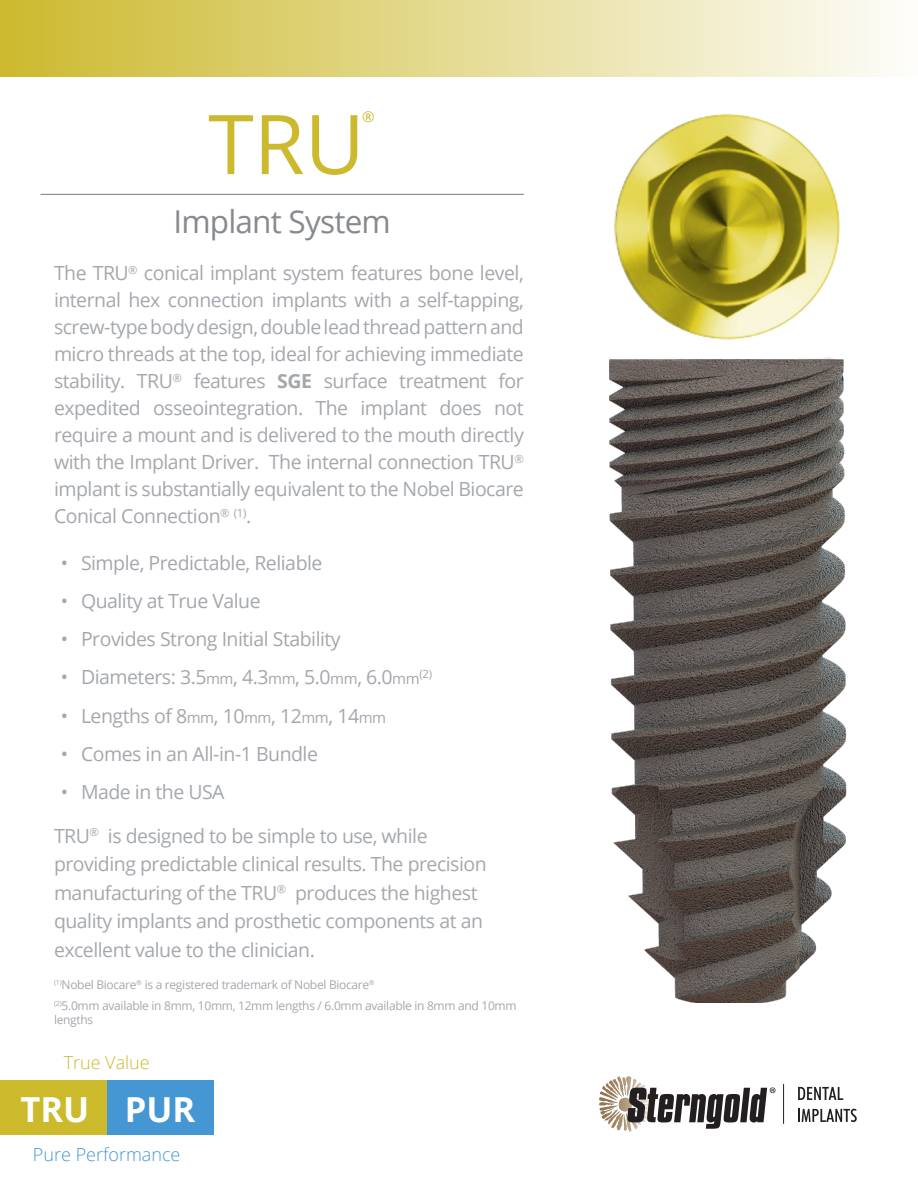
<style>
.page{position:relative;width:918px;height:1188px;background:#fff}
.page>*{position:absolute;margin:0;border:0;box-sizing:border-box;transform-origin:0 0}
.t1{font:82.5px "Open Sans";color:#ccb92d}
.t2{font:700 34.5px "Open Sans";color:#fff}
.t3{font:31.5px "Open Sans";letter-spacing:-.025em;color:#868a8e}
.t4{font:19.5px/27px "Open Sans";letter-spacing:-.025em;color:#a4a8ad;text-align:justify}
.t5{font:300 18px "Open Sans";color:#4497d2}
.t6{font:300 18px "Open Sans";color:#ccb92c}
.t7{font:15px "Open Sans";color:#ccb92d}
.t8{font:12px/14.4px "Open Sans";letter-spacing:-.025em;color:#a4a8ad}
.s1{font-weight:700}
.s2{font-size:15px}
</style>
<div class="page">
<div style="left:0;top:0;width:918px;height:76px;background:linear-gradient(to right,#ccb92f,#fdfdfa)"></div>
<hr style="left:40px;top:194px;width:484px;height:1px;background:#868a8e">
<svg style="left:602px;top:1076px;width:173px;height:53px"></svg>
<hr style="left:783px;top:1084px;width:1px;height:40px;background:#231f20">
<svg style="left:798px;top:1087px;width:45px;height:13px"></svg>
<svg style="left:798px;top:1109px;width:59px;height:13px"></svg>
<img style="left:609px;top:357px;width:238px;height:646px">
<img style="left:614px;top:113px;width:226px;height:227px">
<div style="left:0;top:1081px;width:107px;height:54px;background:#ccb92c"></div>
<div style="left:107px;top:1081px;width:106px;height:54px;background:#4497d2"></div>
<p class="t7" style="left:362px;top:107px;width:14px">®</p>
<p class="t1" style="left:208px;top:88px;width:158px">TRU</p>
<p class="t3" style="left:173px;top:200px;width:219px">Implant System</p>
<p class="t4" style="left:54px;top:259px;width:471px">The TRU<sup>®</sup> conical implant system features bone level, internal hex connection implants with a self-tapping, screw-type body design, double lead thread pattern and micro threads at the top, ideal for achieving immediate stability. TRU<sup>®</sup> features <span class="s1">SGE</span> surface treatment for expedited osseointegration. The implant does not require a mount and is delivered to the mouth directly with the Implant Driver. The internal connection TRU<sup>® </sup>implant is substantially equivalent to the Nobel Biocare Conical Connection<sup>®</sup> <sup>(1)</sup>.</p>
<p class="t4" style="left:61px;top:548px;width:263px">• Simple, Predictable, Reliable</p>
<p class="t4" style="left:61px;top:587px;width:201px">• Quality at True Value</p>
<p class="t4" style="left:61px;top:625px;width:282px">• Provides Strong Initial Stability</p>
<p class="t4" style="left:61px;top:663px;width:373px">• Diameters: 3.5<span class="s2">mm</span>, 4.3<span class="s2">mm</span>, 5.0<span class="s2">mm</span>, 6.0<span class="s2">mm</span><sup>(2)</sup></p>
<p class="t4" style="left:61px;top:701px;width:327px">• Lengths of 8<span class="s2">mm</span>, 10<span class="s2">mm</span>, 12<span class="s2">mm</span>, 14<span class="s2">mm</span></p>
<p class="t4" style="left:61px;top:740px;width:259px">• Comes in an All-in-1 Bundle</p>
<p class="t4" style="left:61px;top:778px;width:165px">• Made in the USA</p>
<p class="t4" style="left:54px;top:821px;width:434px;line-height:28.5px;text-align:left">TRU<sup>®</sup> is designed to be simple to use, while providing predictable clinical results. The precision manufacturing of the TRU<sup>®</sup> produces the highest quality implants and prosthetic components at an excellent value to the clinician.</p>
<p class="t8" style="left:54px;top:977px;width:322px"><sup>(1)</sup>Nobel Biocare<sup>®</sup> is a registered trademark of Nobel Biocare<sup>®</sup></p>
<p class="t8" style="left:54px;top:998px;width:464px"><sup>(2)</sup>5.0mm available in 8mm, 10mm, 12mm lengths / 6.0mm available in 8mm and 10mm lengths</p>
<p class="t6" style="left:64px;top:1050px;width:88px">True Value</p>
<p class="t2" style="left:21px;top:1085px;width:70px">TRU</p>
<p class="t2" style="left:125px;top:1085px;width:72px">PUR</p>
<p class="t5" style="left:33px;top:1142px;width:149px">Pure Performance</p>
</div>
